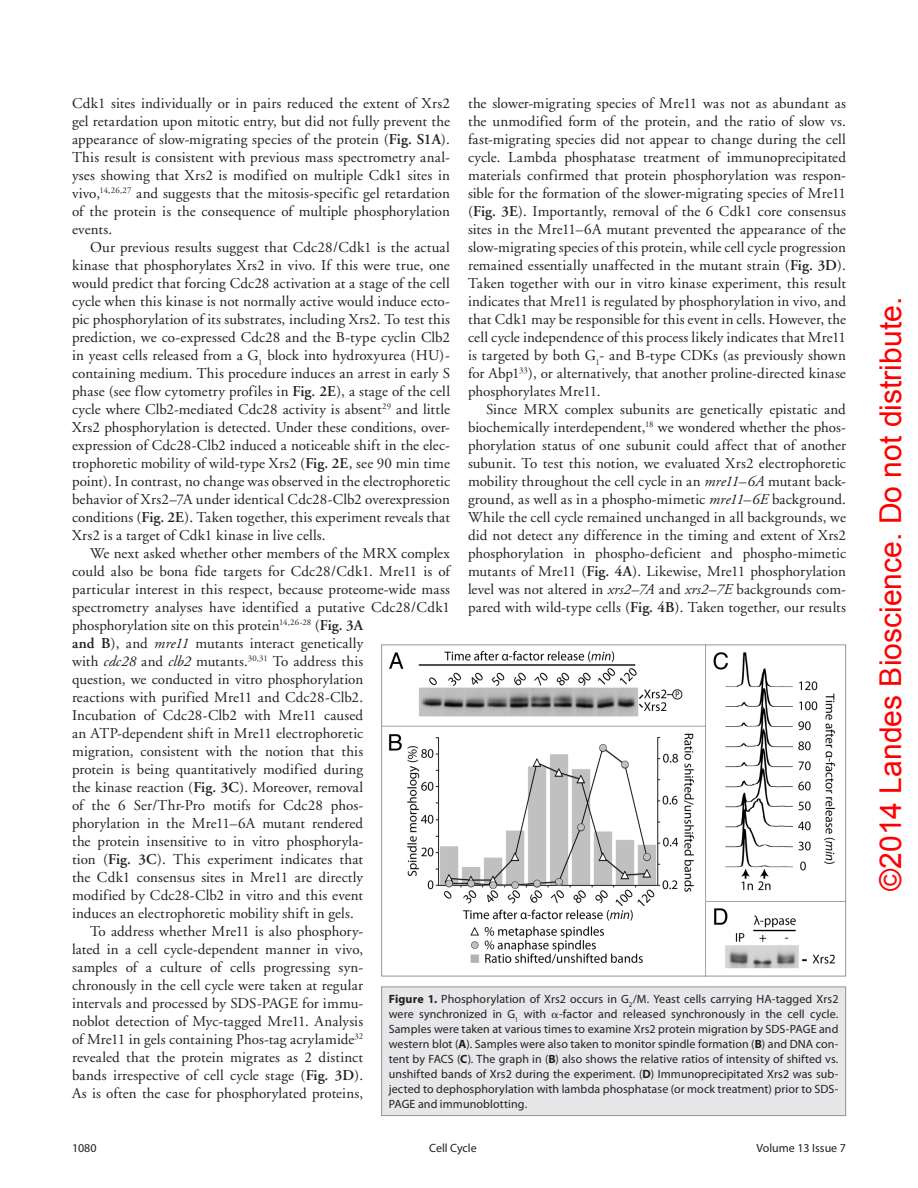
<style>
.page{position:relative;width:918px;height:1188px;background:#fff}
.page>*{position:absolute;margin:0;border:0;box-sizing:border-box;transform-origin:0 0}
.t1{font:30.15px "Arial";color:#f00}
.t2{font:15px/18px "Adobe Garamond";letter-spacing:.005em;color:#231f20;text-align:justify}
.t3{font:12px/15px "Myriad Pro";letter-spacing:.005em;color:#231f20;text-align:justify}
.s1{font-weight:600}
.s2{font-style:italic}
.s3{font-weight:700}
.s4{font-family:"Universal Std Greekw Math Pi"}
</style>
<div class="page">
<div style="left:382px;top:987px;width:464px;height:129px;background:#e6e7e9"></div>
<div style="left:381px;top:987px;width:465px;height:129px;border:1px solid #939598"></div>
<img style="left:383px;top:647px;width:461px;height:327px">
<div style="left:381px;top:645px;width:465px;height:331px;border:1px solid #939598"></div>
<p class="t2" style="left:72px;top:95px;width:379px">Cdk1 sites individually or in pairs reduced the extent of Xrs2 gel retardation upon mitotic entry, but did not fully prevent the appearance of slow-migrating species of the protein (<span class="s1">Fig. S1A</span>).<br>This result is consistent with previous mass spectrometry anal&shy;yses showing that Xrs2 is modified on multiple Cdk1 sites in vivo,<sup>14,26,27</sup> and suggests that the mitosis-specific gel retardation of the protein is the consequence of multiple phosphorylation events.</p>
<p class="t2" style="left:72px;top:239px;width:380px;text-indent:18px">Our previous results suggest that Cdc28/Cdk1 is the actual kinase that phosphorylates Xrs2 in vivo. If this were true, one would predict that forcing Cdc28 activation at a stage of the cell cycle when this kinase is not normally active would induce ecto&shy;pic phosphorylation of its substrates, including Xrs2. To test this prediction, we co-expressed Cdc28 and the B-type cyclin Clb2 in yeast cells released from a G<sub>1</sub> block into hydroxyurea (HU)- containing medium. This procedure induces an arrest in early S phase (see flow cytometry profiles in <span class="s1">Fig. 2E</span>), a stage of the cell cycle where Clb2-mediated Cdc28 activity is absent<sup>29</sup> and little Xrs2 phosphorylation is detected. Under these conditions, over&shy;expression of Cdc28-Clb2 induced a noticeable shift in the elec&shy;trophoretic mobility of wild-type Xrs2 (<span class="s1">Fig. 2E</span>, see 90 min time point). In contrast, no change was observed in the electrophoretic behavior of Xrs2–7A under identical Cdc28-Clb2 overexpression conditions (<span class="s1">Fig. 2E</span>). Taken together, this experiment reveals that Xrs2 is a target of Cdk1 kinase in live cells.</p>
<p class="t2" style="left:90px;top:545px;width:361px">We next asked whether other members of the MRX complex</p>
<p class="t2" style="left:72px;top:563px;width:379px">could also be bona fide targets for Cdc28/Cdk1. Mre11 is of</p>
<p class="t2" style="left:72px;top:581px;width:379px">particular interest in this respect, because proteome-wide mass</p>
<p class="t2" style="left:72px;top:599px;width:379px">spectrometry analyses have identified a putative Cdc28/Cdk1</p>
<p class="t2" style="left:72px;top:617px;width:293px">phosphorylation site on this protein<sup>14,26-28</sup> (<span class="s1">Fig. 3A</span></p>
<p class="t2" style="left:72px;top:635px;width:293px"><span class="s1">and B</span>), and <span class="s2">mre11</span> mutants interact genetically</p>
<p class="t2" style="left:72px;top:653px;width:293px">with <span class="s2">cdc28</span> and <span class="s2">clb2</span> mutants.<sup>30,31</sup> To address this</p>
<p class="t2" style="left:72px;top:671px;width:293px">question, we conducted in vitro phosphorylation</p>
<p class="t2" style="left:72px;top:689px;width:293px">reactions with purified Mre11 and Cdc28-Clb2.</p>
<p class="t2" style="left:72px;top:707px;width:293px">Incubation of Cdc28-Clb2 with Mre11 caused</p>
<p class="t2" style="left:72px;top:725px;width:293px">an ATP-dependent shift in Mre11 electrophoretic</p>
<p class="t2" style="left:72px;top:743px;width:293px">migration, consistent with the notion that this</p>
<p class="t2" style="left:72px;top:761px;width:293px">protein is being quantitatively modified during</p>
<p class="t2" style="left:72px;top:779px;width:293px">the kinase reaction (<span class="s1">Fig. 3C</span>). Moreover, removal</p>
<p class="t2" style="left:72px;top:797px;width:293px">of the 6 Ser/Thr-Pro motifs for Cdc28 phos-</p>
<p class="t2" style="left:72px;top:815px;width:293px">phorylation in the Mre11–6A mutant rendered</p>
<p class="t2" style="left:72px;top:833px;width:293px">the protein insensitive to in vitro phosphoryla-</p>
<p class="t2" style="left:72px;top:851px;width:293px">tion (<span class="s1">Fig. 3C</span>). This experiment indicates that</p>
<p class="t2" style="left:72px;top:869px;width:293px">the Cdk1 consensus sites in Mre11 are directly</p>
<p class="t2" style="left:72px;top:887px;width:293px">modified by Cdc28-Clb2 in vitro and this event</p>
<p class="t2" style="left:72px;top:905px;width:283px">induces an electrophoretic mobility shift in gels.</p>
<p class="t2" style="left:90px;top:923px;width:275px">To address whether Mre11 is also phosphory-</p>
<p class="t2" style="left:72px;top:941px;width:293px">lated in a cell cycle-dependent manner in vivo,</p>
<p class="t2" style="left:72px;top:959px;width:293px">samples of a culture of cells progressing syn-</p>
<p class="t2" style="left:72px;top:977px;width:293px">chronously in the cell cycle were taken at regular</p>
<p class="t2" style="left:72px;top:995px;width:293px">intervals and processed by SDS-PAGE for immu-</p>
<p class="t2" style="left:72px;top:1013px;width:293px">noblot detection of Myc-tagged Mre11. Analysis</p>
<p class="t2" style="left:72px;top:1031px;width:293px">of Mre11 in gels containing Phos-tag acrylamide<sup>32</sup></p>
<p class="t2" style="left:72px;top:1049px;width:293px">revealed that the protein migrates as 2 distinct</p>
<p class="t2" style="left:72px;top:1067px;width:293px">bands irrespective of cell cycle stage (<span class="s1">Fig. 3D</span>).</p>
<p class="t2" style="left:72px;top:1085px;width:293px">As is often the case for phosphorylated proteins,</p>
<p class="t2" style="left:468px;top:95px;width:380px">the slower-migrating species of Mre11 was not as abundant as the unmodified form of the protein, and the ratio of slow vs. fast-migrating species did not appear to change during the cell cycle. Lambda phosphatase treatment of immunoprecipitated materials confirmed that protein phosphorylation was respon&shy;sible for the formation of the slower-migrating species of Mre11 (<span class="s1">Fig. 3E</span>). Importantly, removal of the 6 Cdk1 core consensus sites in the Mre11–6A mutant prevented the appearance of the slow-migrating species of this protein, while cell cycle progression remained essentially unaffected in the mutant strain (<span class="s1">Fig. 3D</span>).<br>Taken together with our in vitro kinase experiment, this result indicates that Mre11 is regulated by phosphorylation in vivo, and that Cdk1 may be responsible for this event in cells. However, the cell cycle independence of this process likely indicates that Mre11 is targeted by both G<sub>1</sub>- and B-type CDKs (as previously shown for Abp1<sup>33</sup>), or alternatively, that another proline-directed kinase phosphorylates Mre11.</p>
<p class="t2" style="left:468px;top:401px;width:380px;text-indent:18px">Since MRX complex subunits are genetically epistatic and biochemically interdependent,<sup>18</sup> we wondered whether the phos&shy;phorylation status of one subunit could affect that of another subunit. To test this notion, we evaluated Xrs2 electrophoretic mobility throughout the cell cycle in an <span class="s2">mre11–6A</span> mutant back&shy;ground, as well as in a phospho-mimetic <span class="s2">mre11–6E</span> background.<br>While the cell cycle remained unchanged in all backgrounds, we did not detect any difference in the timing and extent of Xrs2 phosphorylation in phospho-deficient and phospho-mimetic mutants of Mre11 (<span class="s1">Fig. 4A</span>). Likewise, Mre11 phosphorylation level was not altered in <span class="s2">xrs2–7A</span> and <span class="s2">xrs2–7E</span> backgrounds com&shy;pared with wild-type cells (<span class="s1">Fig. 4B</span>). Taken together, our results</p>
<p class="t3" style="left:389px;top:992px;width:451px"><span class="s3">Figure 1.</span> Phosphorylation of Xrs2 occurs in G<sub>2</sub>/M. Yeast cells carrying HA-tagged Xrs2 were synchronized in G<sub>1</sub> with <span class="s4">α</span>-factor and released synchronously in the cell cycle.<br>Samples were taken at various times to examine Xrs2 protein migration by SDS-PAGE and western blot (<span class="s3">A</span>). Samples were also taken to monitor spindle formation (<span class="s3">B</span>) and DNA con&shy;tent by FACS (<span class="s3">C</span>). The graph in (<span class="s3">B</span>) also shows the relative ratios of intensity of shifted vs. unshifted bands of Xrs2 during the experiment. (<span class="s3">D</span>) Immunoprecipitated Xrs2 was sub&shy;jected to dephosphorylation with lambda phosphatase (or mock treatment) prior to SDS-PAGE and immunoblotting.</p>
<p class="t3" style="left:72px;top:1140px;width:26px">1080</p>
<p class="t3" style="left:429px;top:1140px;width:49px">Cell Cycle</p>
<p class="t3" style="left:757px;top:1140px;width:91px">Volume 13 Issue 7</p>
<h1 class="t1" style="left:871px;top:891px;width:595px;rotate:-90deg">©2014 Landes Bioscience. Do not distribute.</h1>
</div>
